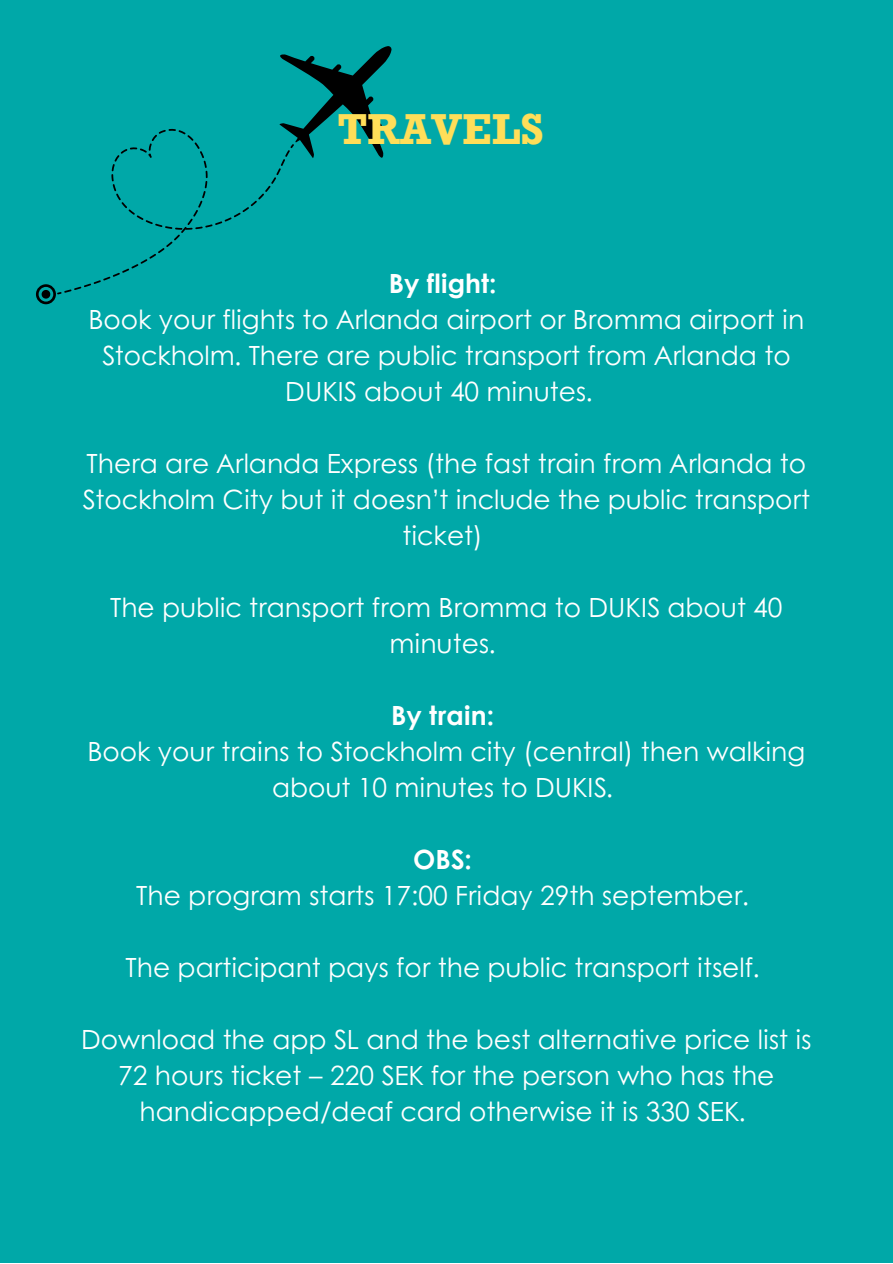
<style>
.page{position:relative;width:893px;height:1264px;background:#fff}
.page>*{position:absolute;margin:0;border:0;box-sizing:border-box;transform-origin:0 0}
.t1{font:700 44.4px "Rockwell Std";color:#ffde59}
.t2{font:26.4px/36px "Century Gothic";color:#fff;text-align:center}
.t3{font:700 26.4px "Century Gothic";color:#fff}
</style>
<div class="page">
<div style="left:0;top:0;width:892px;height:1262px;background:#00a8a8"></div>
<svg style="left:36px;top:46px;width:356px;height:258px"></svg>
<h1 class="t1" style="left:337px;top:114px;width:208px">TRAVELS</h1>
<p class="t3" style="left:389px;top:264px;width:109px">By flight:</p>
<p class="t2" style="left:88px;top:300px;width:717px">Book your flights to Arlanda airport or Bromma airport in<br>Stockholm. There are public transport from Arlanda to<br>DUKIS about 40 minutes.</p>
<p class="t2" style="left:82px;top:444px;width:729px">Thera are Arlanda Express (the fast train from Arlanda to<br>Stockholm City but it doesn’t include the public transport ticket)</p>
<p class="t2" style="left:110px;top:588px;width:674px">The public transport from Bromma to DUKIS about 40 minutes.</p>
<p class="t3" style="left:391px;top:695px;width:104px">By train:</p>
<p class="t2" style="left:87px;top:732px;width:719px">Book your trains to Stockholm city (central) then walking about 10 minutes to DUKIS.</p>
<p class="t3" style="left:413px;top:839px;width:60px">OBS:</p>
<p class="t2" style="left:136px;top:876px;width:614px">The program starts 17:00 Friday 29th september.</p>
<p class="t2" style="left:126px;top:948px;width:635px">The participant pays for the public transport itself.</p>
<p class="t2" style="left:81px;top:1020px;width:731px">Download the app SL and the best alternative price list is<br>72 hours ticket – 220 SEK for the person who has the handicapped/deaf card otherwise it is 330 SEK.</p>
</div>
